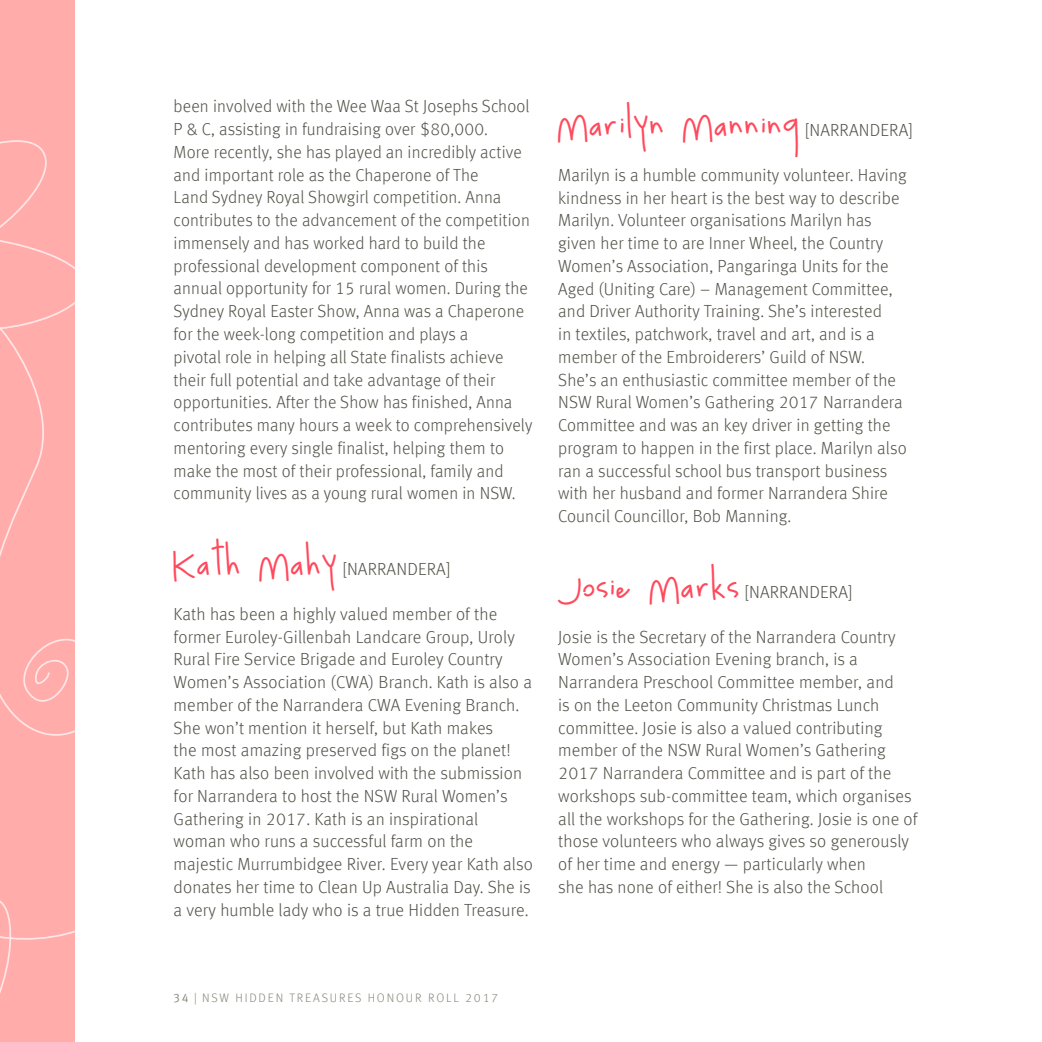
<style>
.page{position:relative;width:1042px;height:1042px;background:#fff}
.page>*{position:absolute;margin:0;border:0;box-sizing:border-box;transform-origin:0 0}
.heading1{font:35px "luna";letter-spacing:.01em;color:#ff495c}
.BODY_TEXT{font:300 17.5px/22.8px "Meta Offc Pro";letter-spacing:.01em;color:#535249}
.heading1-2{font:300 17.5px "Meta Offc Pro";letter-spacing:.01em;color:#535249}
.t1{font:300 12.25px "Meta Offc Pro";letter-spacing:.15em;color:#87867c}
.s1{font-family:"luna";font-weight:400;font-size:35px;color:#ff495c}
.s2{font-family:"Meta Offc Pro";font-weight:300;font-size:17.5px;color:#535249}
.s3{font-family:"Meta OT Norm";font-weight:400}
</style>
<div class="page">
<div style="left:0;top:0;width:75px;height:574px;background:#ffacaa"></div>
<div style="left:0;top:574px;width:75px;height:468px;background:#ffacaa"></div>
<p class="BODY_TEXT" style="left:174px;top:94px;width:360px">been involved with the Wee Waa St Josephs School P &amp; C, assisting in fundraising over $80,000.<br>More recently, she has played an incredibly active and important role as the Chaperone of The<br>Land Sydney Royal Showgirl competition. Anna contributes to the advancement of the competition immensely and has worked hard to build the professional development component of this annual opportunity for 15 rural women. During the Sydney Royal Easter Show, Anna was a Chaperone for the week-long competition and plays a<br>pivotal role in helping all State finalists achieve their full potential and take advantage of their opportunities. After the Show has finished, Anna contributes many hours a week to comprehensively mentoring every single finalist, helping them to make the most of their professional, family and community lives as a young rural women in NSW.</p>
<p class="heading1-2" style="left:174px;top:556px;width:278px"><span class="s1">Kath Mahy</span> [NARRANDERA]</p>
<p class="BODY_TEXT" style="left:174px;top:601px;width:361px">Kath has been a highly valued member of the former Euroley-Gillenbah Landcare Group, Uroly Rural Fire Service Brigade and Euroley Country Women’s Association (CWA) Branch. Kath is also a member of the Narrandera CWA Evening Branch.<br>She won’t mention it herself, but Kath makes<br>the most amazing preserved figs on the planet!<br>Kath has also been involved with the submission for Narrandera to host the NSW Rural Women’s Gathering in 2017. Kath is an inspirational woman who runs a successful farm on the majestic Murrumbidgee River. Every year Kath also donates her time to Clean Up Australia Day. She is a very humble lady who is a true Hidden Treasure.</p>
<p class="heading1" style="left:558px;top:103px;width:356px">Marilyn Manning <span class="s2">[NARRANDERA]</span></p>
<p class="BODY_TEXT" style="left:558px;top:162px;width:350px">Marilyn is a humble community volunteer. Having kindness in her heart is the best way to describe Marilyn. Volunteer organisations Marilyn has given her time to are Inner Wheel, the Country Women’s Association, Pangaringa Units for the Aged (Uniting Care) – Management Committee, and Driver Authority Training. She’s interested<br>in textiles, patchwork, travel and art, and is a member of the Embroiderers’ Guild of NSW.<br>She’s an enthusiastic committee member of the NSW Rural Women’s Gathering 2017 Narrandera Committee and was an key driver in getting the program to happen in the first place. Marilyn also ran a successful school bus transport business with her husband and former Narrandera Shire Council Councillor, Bob Manning.</p>
<p class="heading1-2" style="left:558px;top:579px;width:296px"><span class="s1">Josie Marks</span> [NARRANDERA]</p>
<p class="BODY_TEXT" style="left:558px;top:624px;width:361px">Josie is the Secretary of the Narrandera Country Women’s Association Evening branch, is a Narrandera Preschool Committee member, and<br>is on the Leeton Community Christmas Lunch committee. Josie is also a valued contributing member of the NSW Rural Women’s Gathering 2017 Narrandera Committee and is part of the workshops sub-committee team, which organises all the workshops for the Gathering. Josie is one of those volunteers who always gives so generously of her time and energy — particularly when<br>she has none of either! She is also the School</p>
<p class="t1" style="left:174px;top:988px;width:326px"><span class="s3">34</span> | NSW HIDDEN TREASURES HONOUR ROLL 2017</p>
</div>
